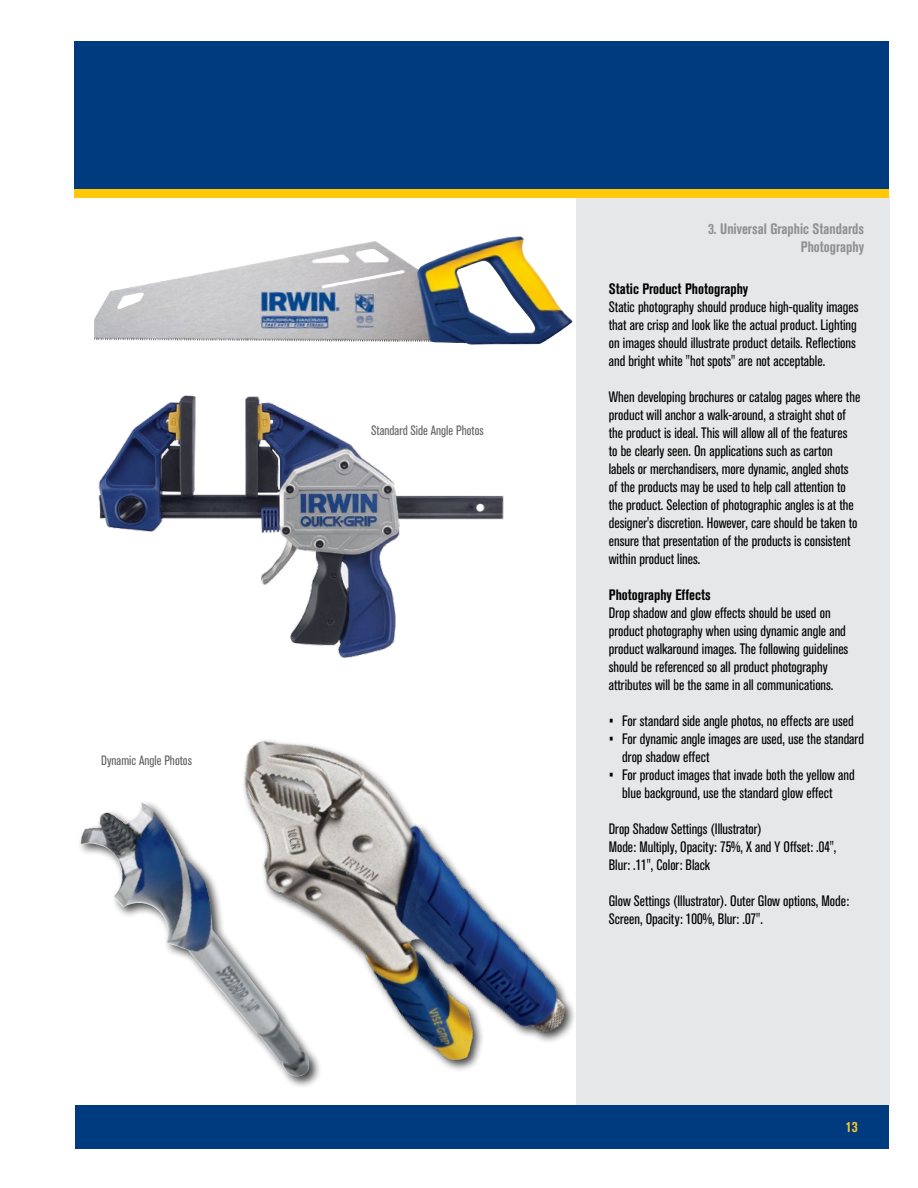
<style>
.page{position:relative;width:918px;height:1188px;background:#fff}
.page>*{position:absolute;margin:0;border:0;box-sizing:border-box;transform-origin:0 0}
.t1{font:condensed 15px/18px "Akzidenz Grotesk BE";color:#000}
.t2{font:700 condensed 15px "Akzidenz Grotesk BE";color:#000}
.t3{font:700 condensed 15px/18px "Akzidenz Grotesk BE";color:#8e9092;text-align:right}
.t4{font:700 condensed 15px "Akzidenz Grotesk BE";color:#ffc428}
.t5{font:condensed 13.5px "Akzidenz Grotesk BE";color:#636466}
</style>
<div class="page">
<div style="left:75px;top:42px;width:814px;height:147px;background:#003a7f"></div>
<div style="left:75px;top:1105px;width:814px;height:44px;background:#003a7f"></div>
<div style="left:576px;top:197px;width:313px;height:908px;background:#e6e7e8"></div>
<div style="left:75px;top:189px;width:814px;height:8px;background:#ffc907"></div>
<img style="left:81px;top:802px;width:106px;height:157px">
<img style="left:187px;top:740px;width:387px;height:347px">
<img style="left:94px;top:237px;width:414px;height:104px">
<img style="left:98px;top:395px;width:406px;height:263px">
<p class="t5" style="left:101px;top:753px;width:92px">Dynamic Angle Photos</p>
<p class="t5" style="left:371px;top:423px;width:114px">Standard Side Angle Photos</p>
<p class="t3" style="left:708px;top:220px;width:158px">3. Universal Graphic Standards<br>Photography</p>
<p class="t2" style="left:609px;top:280px;width:141px">Static Product Photography</p>
<p class="t1" style="left:609px;top:298px;width:251px">Static photography should produce high-quality images that are crisp and look like the actual product. Lighting on images should illustrate product details. Reflections and bright white "hot spots" are not acceptable.</p>
<p class="t1" style="left:609px;top:388px;width:253px">When developing brochures or catalog pages where the product will anchor a walk-around, a straight shot of the product is ideal. This will allow all of the features<br>to be clearly seen. On applications such as carton labels or merchandisers, more dynamic, angled shots of the products may be used to help call attention to the product. Selection of photographic angles is at the designer's discretion. However, care should be taken to ensure that presentation of the products is consistent within product lines.</p>
<p class="t2" style="left:609px;top:586px;width:103px">Photography Effects</p>
<p class="t1" style="left:609px;top:604px;width:241px">Drop shadow and glow effects should be used on product photography when using dynamic angle and product walkaround images. The following guidelines should be referenced so all product photography attributes will be the same in all communications.</p>
<p class="t1" style="left:609px;top:712px;width:246px">• For standard side angle photos, no effects are used</p>
<p class="t1" style="left:622px;top:730px;width:243px;text-indent:-14px">• For dynamic angle images are used, use the standard drop shadow effect</p>
<p class="t1" style="left:609px;top:766px;width:247px;text-align:center">• For product images that invade both the yellow and blue background, use the standard glow effect</p>
<p class="t1" style="left:609px;top:820px;width:229px">Drop Shadow Settings (Illustrator)<br>Mode: Multiply, Opacity: 75%, X and Y Offset: .04",<br>Blur: .11", Color: Black</p>
<p class="t1" style="left:609px;top:892px;width:242px">Glow Settings (Illustrator). Outer Glow options, Mode:<br>Screen, Opacity: 100%, Blur: .07".</p>
<p class="t4" style="left:846px;top:1118px;width:13px">13</p>
</div>
